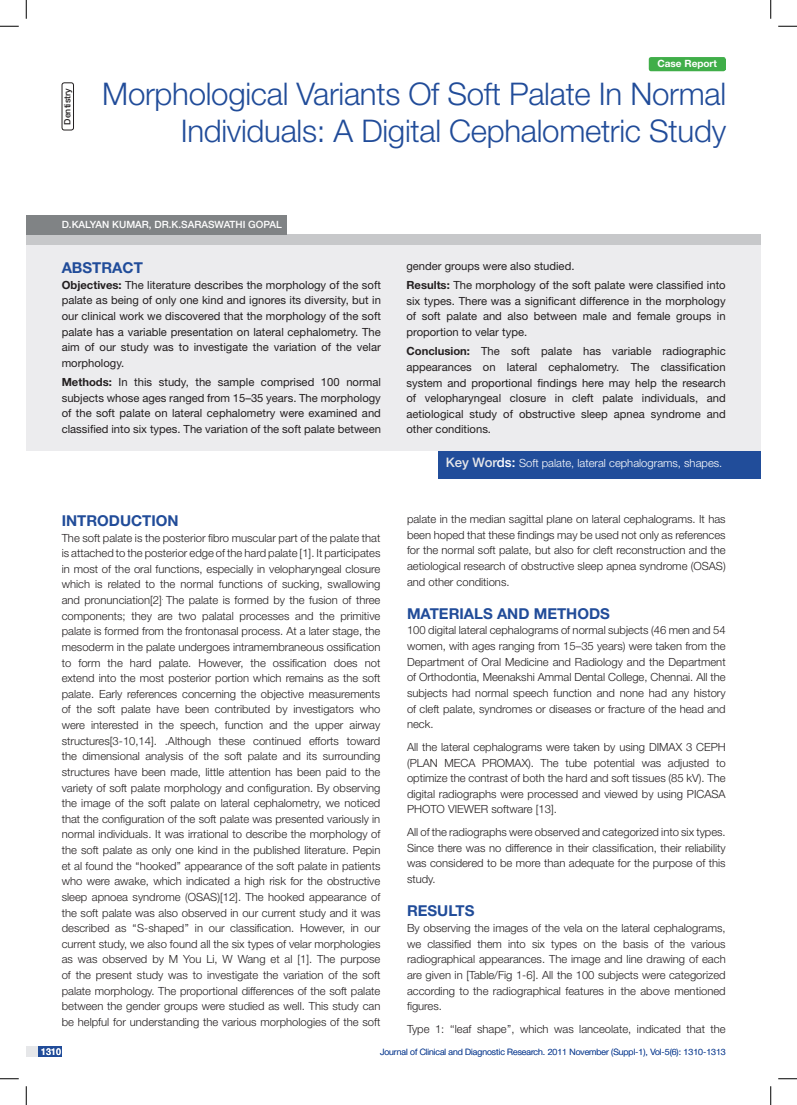
<style>
.page{position:relative;width:797px;height:1105px;background:#fff}
.page>*{position:absolute;margin:0;border:0;box-sizing:border-box;transform-origin:0 0}
.t1{font:300 31.25px/37.5px "Helvetica Neue";letter-spacing:-.01em;color:#214c99;text-align:right}
.t2{font:700 15px "Helvetica Neue";color:#214c99}
.t3{font:300 11.25px/15.6px "Helvetica Neue";color:#231f20;text-align:justify}
.t4{font:11.25px/15.6px "Helvetica Neue";color:#231f20;text-align:justify}
.t5{font:300 11.25px "Helvetica Neue";color:#fff}
.t6{font:500 10px "Helvetica Neue";color:#fff}
.t7{font:700 10px "Helvetica Neue";color:#fff}
.t8{font:500 9.38px "Helvetica Neue";color:#fff;scale:.95 1}
.t9{font:300 8.75px "Helvetica Neue";color:#214c99}
.t10{font:500 8.75px "Helvetica Neue";color:#231f20}
.s1{color:#214d9a}
.s2{font-weight:700}
.s3{font-weight:500;font-size:13.12px;color:#e6e7e9}
.s4{font-weight:500;font-size:13.12px}
</style>
<div class="page">
<div style="left:26px;top:1046px;width:36px;height:11px;background:#e6e7e9"></div>
<div style="left:38px;top:1046px;width:24px;height:11px;background:#214c99"></div>
<div style="left:26px;top:235px;width:735px;height:216px;background:#ececee"></div>
<div style="left:26px;top:234px;width:735px;height:10px;background:#c7c8ca"></div>
<div style="left:439px;top:451px;width:322px;height:27px;background:#214d9a"></div>
<div style="left:26px;top:215px;width:261px;height:19px;background:#808385"></div>
<div style="left:62px;top:83px;width:12px;height:47px;border:1px solid #231f20;border-radius:2px"></div>
<div style="left:648px;top:57px;width:77px;height:14px;background:#40ae49;border-radius:2px"></div>
<svg style="left:0;top:25px;width:19px;height:2px"></svg>
<svg style="left:778px;top:25px;width:19px;height:2px"></svg>
<svg style="left:0;top:1078px;width:19px;height:1px"></svg>
<svg style="left:778px;top:1078px;width:19px;height:1px"></svg>
<svg style="left:25px;top:0;width:2px;height:19px"></svg>
<svg style="left:25px;top:1086px;width:2px;height:19px"></svg>
<svg style="left:770px;top:0;width:1px;height:19px"></svg>
<svg style="left:770px;top:1086px;width:1px;height:19px"></svg>
<p class="t10" style="left:62px;top:125px;width:38px;rotate:-90deg">DENTISTRY</p>
<p class="t7" style="left:657px;top:57px;width:61px">Case Report</p>
<h1 class="t1" style="left:102px;top:74px;width:625px">Morphological Variants Of Soft Palate In Normal<br>Individuals: A Digital Cephalometric Study</h1>
<p class="t6" style="left:62px;top:219px;width:221px">D.KALYAN KUMAR, DR.K.SARASWATHI GOPAL</p>
<h2 class="t2" style="left:62px;top:258px;width:83px">ABST<span class="s1">RAC</span>T</h2>
<p class="t4" style="left:62px;top:277px;width:321px"><span class="s2">Objectives:</span> The literature describes the morphology of the soft palate as being of only one kind and ignores its diversity, but in our clinical work we discovered that the morphology of the soft palate has a variable presentation on lateral cephalometry. The aim of our study was to investigate the variation of the velar morphology.</p>
<p class="t4" style="left:62px;top:374px;width:321px"><span class="s2">Methods:</span> In this study, the sample comprised 100 normal subjects whose ages ranged from 15–35 years. The morphology of the soft palate on lateral cephalometry were examined and classified into six types. The variation of the soft palate between</p>
<h2 class="t2" style="left:62px;top:511px;width:118px">INTRODUCTION</h2>
<p class="t3" style="left:62px;top:529px;width:320px">The soft palate is the posterior fibro muscular part of the palate that is attached to the posterior edge of the hard palate [1]. It participates in most of the oral functions, especially in velopharyngeal closure which is related to the normal functions of sucking, swallowing and pronunciation[2]<sup>.</sup> The palate is formed by the fusion of three components; they are two palatal processes and the primitive palate is formed from the frontonasal process. At a later stage, the mesoderm in the palate undergoes intramembraneous ossification to form the hard palate. However, the ossification does not extend into the most posterior portion which remains as the soft palate. Early references concerning the objective measurements of the soft palate have been contributed by investigators who were interested in the speech, function and the upper airway structures[3-10,14]. .Although these continued efforts toward the dimensional analysis of the soft palate and its surrounding structures have been made, little attention has been paid to the variety of soft palate morphology and configuration. By observing the image of the soft palate on lateral cephalometry, we noticed that the configuration of the soft palate was presented variously in normal individuals. It was irrational to describe the morphology of the soft palate as only one kind in the published literature. Pepin et al found the ‘‘hooked’’ appearance of the soft palate in patients who were awake, which indicated a high risk for the obstructive sleep apnoea syndrome (OSAS)[12]. The hooked appearance of the soft palate was also observed in our current study and it was described as ‘‘S-shaped’’ in our classification. However, in our current study, we also found all the six types of velar morphologies as was observed by M You Li, W Wang et al [1]. The purpose of the present study was to investigate the variation of the soft palate morphology. The proportional differences of the soft palate between the gender groups were studied as well. This study can be helpful for understanding the various morphologies of the soft</p>
<p class="t4" style="left:406px;top:256px;width:321px;line-height:19.1px">gender groups were also studied.<br><span class="s2">Results:</span> The morphology of the soft palate were classified into</p>
<p class="t4" style="left:406px;top:293px;width:321px">six types. There was a significant difference in the morphology of soft palate and also between male and female groups in proportion to velar type.</p>
<p class="t4" style="left:406px;top:343px;width:321px"><span class="s2">Conclusion:</span> The soft palate has variable radiographic appearances on lateral cephalometry. The classification system and proportional findings here may help the research of velopharyngeal closure in cleft palate individuals, and aetiological study of obstructive sleep apnea syndrome and other conditions.</p>
<p class="t5" style="left:446px;top:456px;width:278px"><span class="s3">KEY WOR</span><span class="s4">DS:</span> Soft palate, lateral cephalograms, shapes.</p>
<p class="t3" style="left:407px;top:511px;width:320px">palate in the median sagittal plane on lateral cephalograms. It has been hoped that these findings may be used not only as references for the normal soft palate, but also for cleft reconstruction and the aetiological research of obstructive sleep apnea syndrome (OSAS) and other conditions.</p>
<h2 class="t2" style="left:407px;top:604px;width:102px">Materials and</h2>
<h2 class="t2" style="left:533px;top:604px;width:56px">Methods</h2>
<p class="t3" style="left:407px;top:622px;width:320px">100 digital lateral cephalograms of normal subjects (46 men and 54 women, with ages ranging from 15–35 years) were taken from the Department of Oral Medicine and Radiology and the Department of Orthodontia, Meenakshi Ammal Dental College, Chennai. All the subjects had normal speech function and none had any history of cleft palate, syndromes or diseases or fracture of the head and neck.</p>
<p class="t3" style="left:407px;top:739px;width:320px">All the lateral cephalograms were taken by using DIMAX 3 CEPH (PLAN MECA PROMAX). The tube potential was adjusted to optimize the contrast of both the hard and soft tissues (85 kV). The digital radiographs were processed and viewed by using PICASA PHOTO VIEWER software [13].</p>
<p class="t3" style="left:407px;top:824px;width:320px">All of the radiographs were observed and categorized into six types.<br>Since there was no difference in their classification, their reliability was considered to be more than adequate for the purpose of this study.</p>
<h2 class="t2" style="left:407px;top:902px;width:59px">Resu lts</h2>
<p class="t3" style="left:407px;top:920px;width:320px">By observing the images of the vela on the lateral cephalograms, we classified them into six types on the basis of the various radiographical appearances. The image and line drawing of each are given in [Table/Fig 1-6]. All the 100 subjects were categorized according to the radiographical features in the above mentioned figures.</p>
<p class="t3" style="left:407px;top:1021px;width:320px">Type 1: ‘‘leaf shape’’, which was lanceolate, indicated that the</p>
<p class="t8" style="left:41px;top:1046px;width:22px">1310</p>
<p class="t9" style="left:380px;top:1047px;width:347px">Journal of Clinical and Diagnostic Research. 2011 November (Suppl-1), Vol-5(6): 1310-1313</p>
<p class="t6" style="left:35px;top:1045px;width:24px">1310</p>
</div>
